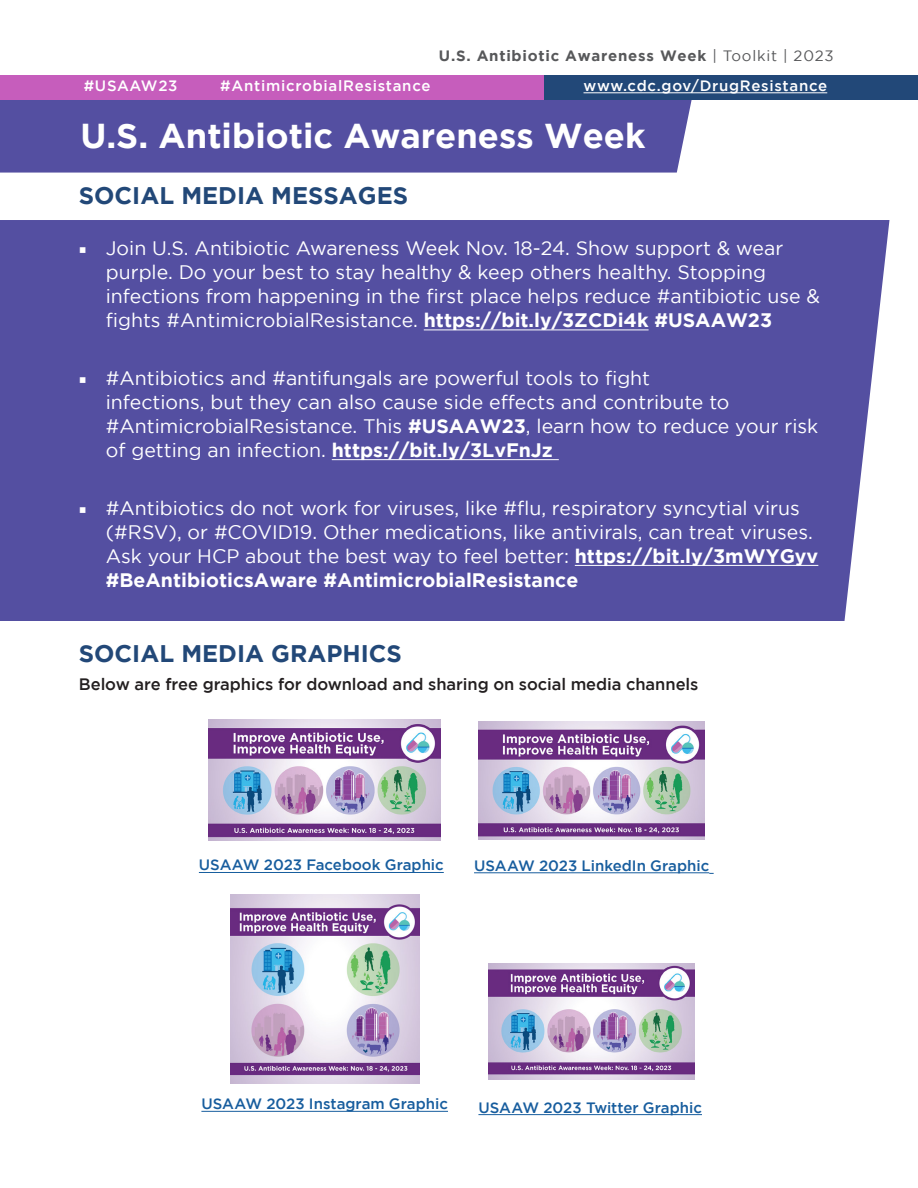
<style>
.page{position:relative;width:918px;height:1188px;background:#fff}
.page>*{position:absolute;margin:0;border:0;box-sizing:border-box;transform-origin:0 0}
.t1{font:700 34.5px "Gotham";color:#fff}
.t2{font:700 24px "Gotham";color:#224878}
.t3{font:19.5px/24px "Gotham";color:#fff}
.t4{font:500 16.5px "Gotham";letter-spacing:-.005em;color:#231f20}
.t5{font:500 15px "Gotham";color:#175d9e}
.t6{font:500 15px "Gotham";letter-spacing:.05em;color:#fff}
.t7{font:700 15px "Gotham";letter-spacing:.05em;color:#57585a}
.s1{font-weight:400}
.s2{font-family:"Minion Pro"}
.s3{font-weight:700}
</style>
<div class="page">
<div style="left:0;top:220px;width:890px;height:401px;background:#544fa1"></div>
<hr style="left:424px;top:330px;width:225px;height:1px;background:#fff">
<hr style="left:332px;top:459px;width:227px;height:1px;background:#fff">
<hr style="left:575px;top:565px;width:243px;height:1px;background:#fff">
<div style="left:0;top:100px;width:692px;height:73px;background:#544fa1"></div>
<div style="left:543px;top:75px;width:375px;height:25px;background:#224878"></div>
<div style="left:0;top:75px;width:543px;height:25px;background:#c65dbc"></div>
<hr style="left:584px;top:93px;width:243px;height:1px;background:#fff">
<img style="left:209px;top:719px;width:232px;height:122px">
<hr style="left:199px;top:872px;width:245px;height:1px;background:#175d9e">
<img style="left:479px;top:721px;width:226px;height:118px">
<img style="left:488px;top:963px;width:207px;height:117px">
<hr style="left:474px;top:873px;width:235px;height:1px;background:#175d9e">
<hr style="left:478px;top:1114px;width:224px;height:1px;background:#175d9e">
<img style="left:230px;top:895px;width:189px;height:188px">
<hr style="left:201px;top:1111px;width:247px;height:1px;background:#175d9e">
<p class="t7" style="left:439px;top:47px;width:396px">U.S. Antibiotic Awareness Week <span class="s1">| Toolkit | 2023</span></p>
<p class="t6" style="left:84px;top:77px;width:95px">#USAAW23</p>
<p class="t6" style="left:220px;top:77px;width:212px">#AntimicrobialResistance</p>
<p class="t6" style="left:584px;top:77px;width:245px">www.cdc.gov/DrugResistance</p>
<p class="t1" style="left:80px;top:116px;width:567px">U.S. Antibiotic Awareness Week</p>
<p class="t2" style="left:79px;top:181px;width:331px">SOCIAL MEDIA MESSAGES</p>
<p class="t3" style="left:106px;top:236px;width:716px;text-indent:-27px"><span class="s2">■</span> Join U.S. Antibiotic Awareness Week Nov. 18-24. Show support &amp; wear purple. Do your best to stay healthy &amp; keep others healthy. Stopping infections from happening in the first place helps reduce #antibiotic use &amp; fights #AntimicrobialResistance. <span class="s3">https://bit.ly/3ZCDi4k #USAAW23</span></p>
<p class="t3" style="left:106px;top:366px;width:714px;text-indent:-27px"><span class="s2">■</span> #Antibiotics and #antifungals are powerful tools to fight<br>infections, but they can also cause side effects and contribute to #AntimicrobialResistance. This <span class="s3">#USAAW23</span>, learn how to reduce your risk of getting an infection. <span class="s3">https://bit.ly/3LvFnJz</span></p>
<p class="t3" style="left:106px;top:496px;width:714px;text-indent:-27px"><span class="s2">■</span> #Antibiotics do not work for viruses, like #flu, respiratory syncytial virus (#RSV), or #COVID19. Other medications, like antivirals, can treat viruses.<br>Ask your HCP about the best way to feel better: <span class="s3">https://bit.ly/3mWYGyv #BeAntibioticsAware #AntimicrobialResistance</span></p>
<p class="t2" style="left:79px;top:640px;width:324px">SOCIAL MEDIA GRAPHICS</p>
<p class="t4" style="left:79px;top:675px;width:621px">Below are free graphics for download and sharing on social media channels</p>
<p class="t5" style="left:199px;top:857px;width:246px">USAAW 2023 Facebook Graphic</p>
<p class="t5" style="left:474px;top:857px;width:237px">USAAW 2023 LinkedIn Graphic</p>
<p class="t5" style="left:201px;top:1096px;width:248px">USAAW 2023 Instagram Graphic</p>
<p class="t5" style="left:478px;top:1099px;width:225px">USAAW 2023 Twitter Graphic</p>
</div>
